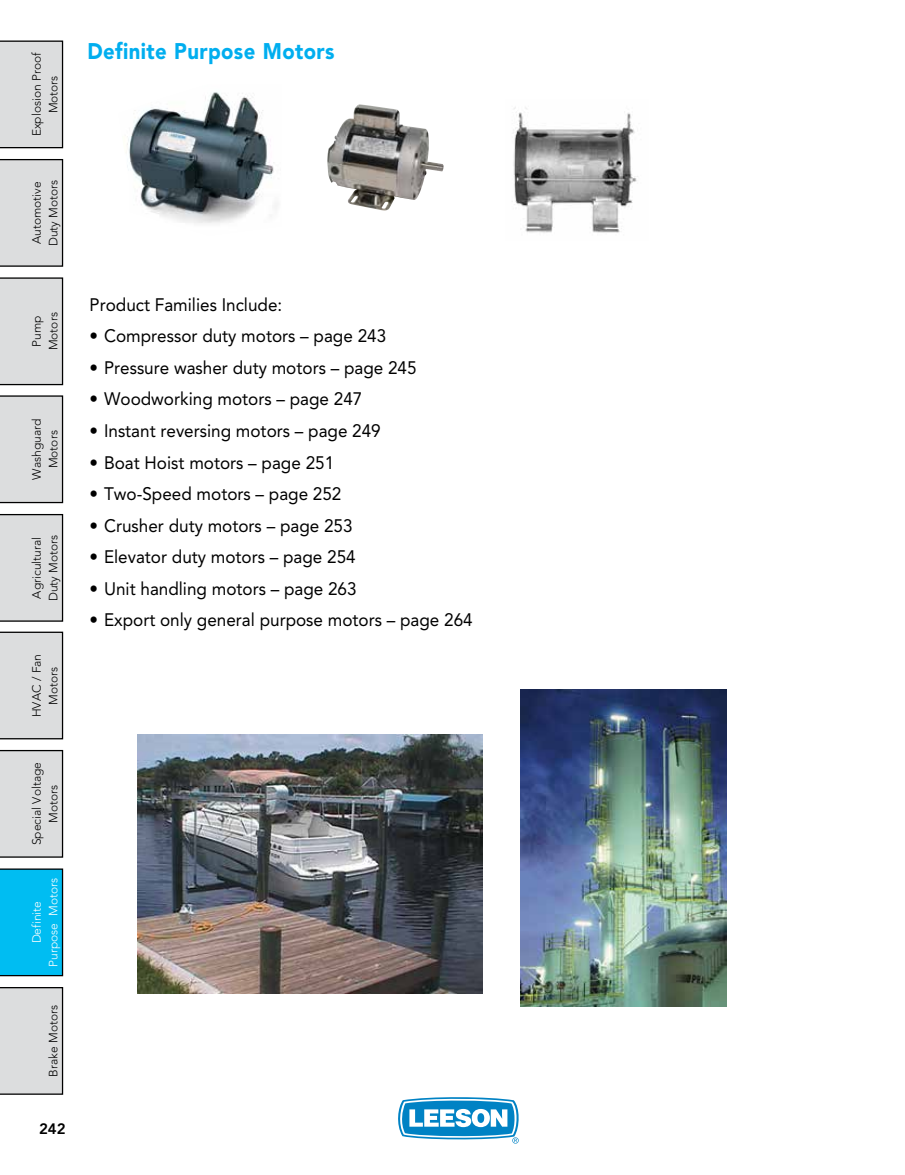
<style>
.page{position:relative;width:905px;height:1175px;background:#fff}
.page>*{position:absolute;margin:0;border:0;box-sizing:border-box;transform-origin:0 0}
.t1{font:900 22.5px "Avenir LT Std";letter-spacing:.02em;color:#00aeef;scale:.9 1}
.t2{font:18px "Avenir LT Std";color:#000;scale:.95 1}
.t3{font:800 15px "Avenir LT Std";color:#000}
.t4{font:300 12px/16.5px "Avenir LT Std";color:#000;text-align:center}
.t5{font:300 12px/16.5px "Avenir LT Std";color:#fff;text-align:center}
</style>
<div class="page">
<svg style="left:398px;top:1097px;width:120px;height:46px"></svg>
<div style="left:0;top:41px;width:63px;height:107px;background:#dcddde"></div>
<div style="left:0;top:159px;width:63px;height:108px;background:#dcddde"></div>
<div style="left:0;top:277px;width:63px;height:108px;background:#dcddde"></div>
<div style="left:0;top:395px;width:63px;height:108px;background:#dcddde"></div>
<div style="left:0;top:514px;width:63px;height:107px;background:#dcddde"></div>
<div style="left:0;top:631px;width:63px;height:108px;background:#dcddde"></div>
<div style="left:0;top:750px;width:63px;height:107px;background:#dcddde"></div>
<div style="left:0;top:868px;width:63px;height:108px;background:#00bdf2"></div>
<div style="left:0;top:987px;width:63px;height:107px;background:#dcddde"></div>
<img style="left:127px;top:92px;width:150px;height:131px">
<img style="left:327px;top:104px;width:116px;height:107px">
<img style="left:513px;top:107px;width:125px;height:126px">
<img style="left:138px;top:734px;width:344px;height:259px">
<img style="left:520px;top:689px;width:206px;height:317px">
<p class="t4" style="left:29px;top:136px;width:86px;rotate:-90deg">Explosion Proof<br>Motors</p>
<p class="t4" style="left:29px;top:246px;width:68px;text-align:left;rotate:-90deg">Automotive<br>Duty Motors</p>
<p class="t4" style="left:29px;top:350px;width:40px;text-align:left;rotate:-90deg">Pump<br>Motors</p>
<p class="t4" style="left:29px;top:480px;width:62px;rotate:-90deg">Washguard<br>Motors</p>
<p class="t4" style="left:29px;top:601px;width:68px;text-align:left;rotate:-90deg">Agricultural<br>Duty Motors</p>
<p class="t4" style="left:29px;top:717px;width:65px;rotate:-90deg">HVAC / Fan<br>Motors</p>
<p class="t4" style="left:29px;top:845px;width:85px;rotate:-90deg">Special Voltage<br>Motors</p>
<p class="t5" style="left:29px;top:966px;width:90px;rotate:-90deg">Definite<br>Purpose Motors</p>
<p class="t4" style="left:45px;top:1076px;width:73px;rotate:-90deg">Brake Motors</p>
<p class="t3" style="left:39px;top:1120px;width:28px">242</p>
<p class="t1" style="left:87px;top:38px;width:276px">Definite Purpose Motors</p>
<p class="t2" style="left:90px;top:294px;width:204px">Product Families Include:</p>
<p class="t2" style="left:90px;top:326px;width:314px">• Compressor duty motors – page 243</p>
<p class="t2" style="left:90px;top:357px;width:346px">• Pressure washer duty motors – page 245</p>
<p class="t2" style="left:90px;top:389px;width:289px">• Woodworking motors – page 247</p>
<p class="t2" style="left:90px;top:420px;width:308px">• Instant reversing motors – page 249</p>
<p class="t2" style="left:90px;top:452px;width:259px">• Boat Hoist motors – page 251</p>
<p class="t2" style="left:90px;top:483px;width:267px">• Two-Speed motors – page 252</p>
<p class="t2" style="left:90px;top:515px;width:278px">• Crusher duty motors – page 253</p>
<p class="t2" style="left:90px;top:546px;width:282px">• Elevator duty motors – page 254</p>
<p class="t2" style="left:90px;top:578px;width:283px">• Unit handling motors – page 263</p>
<p class="t2" style="left:90px;top:609px;width:405px">• Export only general purpose motors – page 264</p>
</div>
